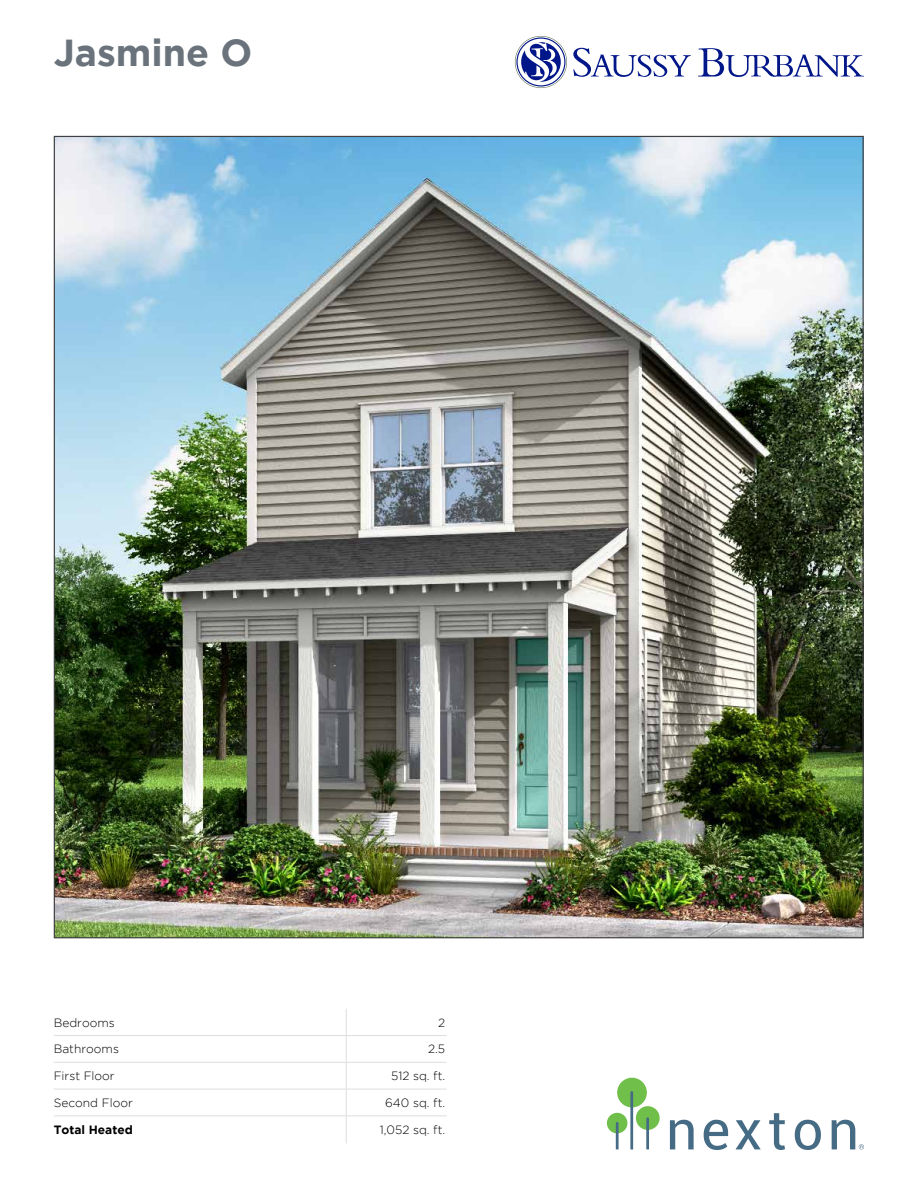
<style>
.page{position:relative;width:918px;height:1188px;background:#fff}
.page>*{position:absolute;margin:0;border:0;box-sizing:border-box;transform-origin:0 0}
.t1{font:700 37.5px "Gotham";color:#6a737b}
.t2{font:300 12px "Gotham";color:#000}
.t3{font:700 12px "Gotham";color:#000}
</style>
<div class="page">
<svg style="left:515px;top:36px;width:52px;height:52px"></svg>
<svg style="left:698px;top:48px;width:166px;height:29px"></svg>
<svg style="left:573px;top:48px;width:118px;height:29px"></svg>
<div style="left:636px;top:1106px;width:24px;height:24px;background:#70bf4a;border-radius:50%"></div>
<div style="left:607px;top:1113px;width:20px;height:20px;background:#70bf4a;border-radius:50%"></div>
<div style="left:617px;top:1078px;width:30px;height:29px;background:#70bf4a;border-radius:50%"></div>
<svg style="left:630px;top:1091px;width:3px;height:59px"></svg>
<svg style="left:646px;top:1117px;width:3px;height:32px"></svg>
<svg style="left:616px;top:1122px;width:3px;height:27px"></svg>
<svg style="left:670px;top:1120px;width:24px;height:29px"></svg>
<svg style="left:704px;top:1120px;width:24px;height:30px"></svg>
<svg style="left:736px;top:1120px;width:25px;height:29px"></svg>
<svg style="left:769px;top:1113px;width:16px;height:37px"></svg>
<svg style="left:795px;top:1120px;width:26px;height:30px"></svg>
<svg style="left:832px;top:1120px;width:32px;height:29px"></svg>
<hr style="left:54px;top:1035px;width:292px;height:1px;background:#dcddde">
<hr style="left:346px;top:1035px;width:101px;height:1px;background:#dcddde">
<hr style="left:54px;top:1062px;width:292px;height:1px;background:#dcddde">
<hr style="left:346px;top:1062px;width:101px;height:1px;background:#dcddde">
<hr style="left:54px;top:1089px;width:292px;height:1px;background:#dcddde">
<hr style="left:346px;top:1089px;width:101px;height:1px;background:#dcddde">
<hr style="left:54px;top:1115px;width:292px;height:1px;background:#dcddde">
<hr style="left:346px;top:1115px;width:101px;height:1px;background:#dcddde">
<svg style="left:346px;top:1009px;width:1px;height:134px"></svg>
<img style="left:56px;top:138px;width:806px;height:798px">
<h1 class="t1" style="left:54px;top:31px;width:200px">Jasmine O</h1>
<p class="t2" style="left:54px;top:1016px;width:63px">Bedrooms</p>
<p class="t2" style="left:438px;top:1016px;width:9px">2</p>
<p class="t2" style="left:54px;top:1043px;width:67px">Bathrooms</p>
<p class="t2" style="left:428px;top:1043px;width:19px">2.5</p>
<p class="t2" style="left:54px;top:1069px;width:63px">First Floor</p>
<p class="t2" style="left:391px;top:1069px;width:56px">512 sq. ft.</p>
<p class="t2" style="left:54px;top:1096px;width:81px">Second Floor</p>
<p class="t2" style="left:385px;top:1096px;width:61px">640 sq. ft.</p>
<p class="t3" style="left:54px;top:1122px;width:81px">Total Heated</p>
<p class="t2" style="left:380px;top:1123px;width:67px">1,052 sq. ft.</p>
</div>
